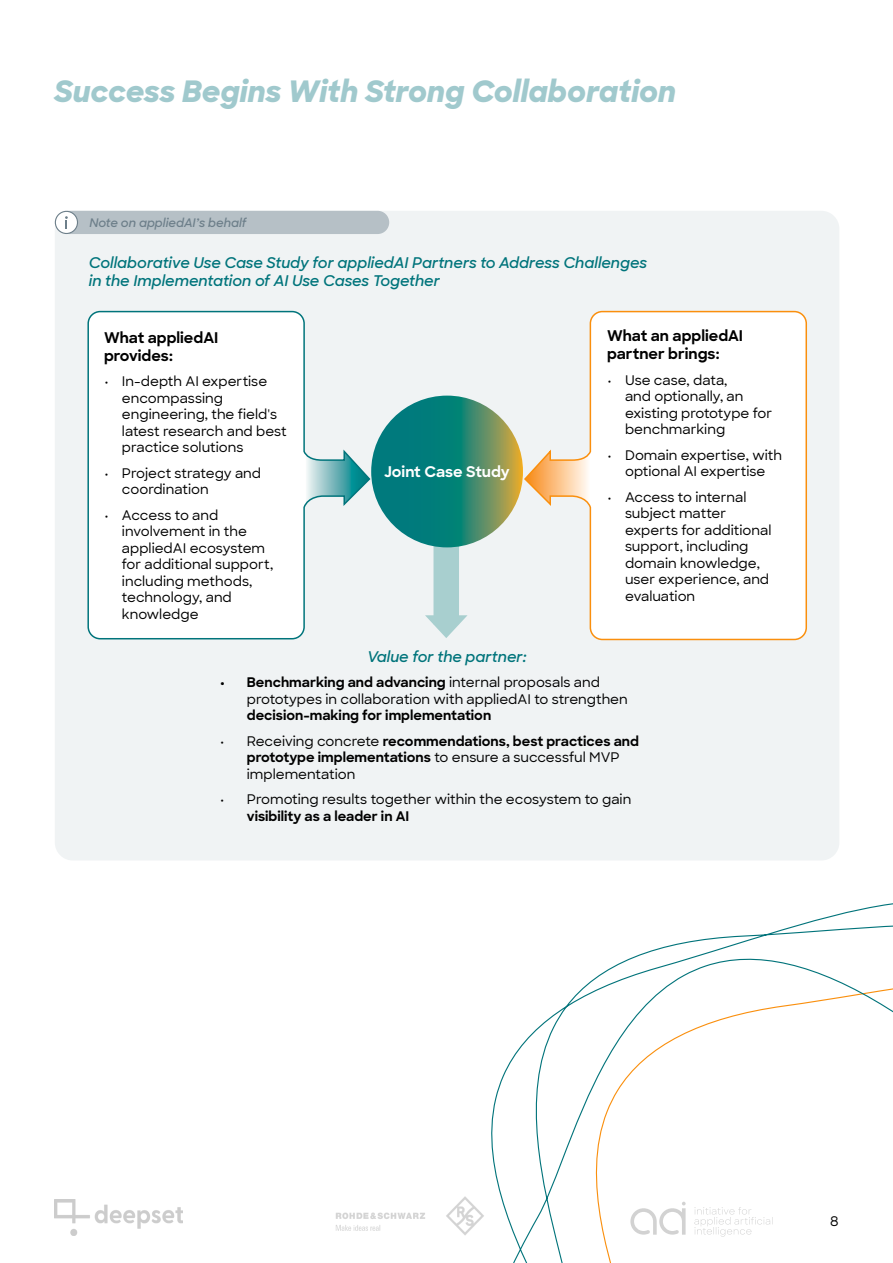
<style>
.page{position:relative;width:893px;height:1263px;background:#fff}
.page>*{position:absolute;margin:0;border:0;box-sizing:border-box;transform-origin:0 0}
.t1{font:italic 800 30px "Sharp Sans";color:#a0c9cd}
.t2{font:italic 600 15px/18px "Sharp Sans";color:#00747b}
.t3{font:700 15px/18px "Sharp Sans";color:#000}
.t4{font:700 15px "Sharp Sans";letter-spacing:-.005em;color:#fff}
.t5{font:500 13.5px/16.5px "Sharp Sans";color:#000}
.t6{font:700 13.5px/16.5px "Sharp Sans";color:#000}
.t7{font:italic 600 12px "Sharp Sans";color:#6d7f8a}
.s1{font-weight:700}
.s2{font-weight:500}
</style>
<div class="page">
<img style="left:54px;top:1200px;width:129px;height:35px">
<img style="left:336px;top:1198px;width:127px;height:35px">
<div style="left:55px;top:211px;width:784px;height:649px;background:#f0f3f4;border-radius:18px"></div>
<div style="left:433px;top:537px;width:26px;height:87px;background:#a8cfcf"></div>
<svg style="left:425px;top:615px;width:42px;height:23px"></svg>
<svg style="left:371px;top:396px;width:152px;height:151px;background:#288571"></svg>
<svg style="left:87px;top:310px;width:284px;height:330px"></svg>
<svg style="left:524px;top:310px;width:283px;height:331px"></svg>
<svg style="left:463px;top:903px;width:430px;height:360px"></svg>
<div style="left:58px;top:211px;width:331px;height:23px;background:#b6c0c6;border-radius:12px"></div>
<div style="left:55px;top:211px;width:22px;height:22px;background:#fff;border-radius:50%"></div>
<div style="left:55px;top:211px;width:23px;height:23px;border:1px solid #6d7f8a;border-radius:50%"></div>
<svg style="left:65px;top:216px;width:3px;height:13px"></svg>
<h1 class="t1" style="left:54px;top:68px;width:624px">Success Begins With Strong Collaboration</h1>
<p class="t7" style="left:90px;top:214px;width:158px">Note on appliedAI’s behalf</p>
<p class="t2" style="left:89px;top:252px;width:560px">Collaborative Use Case Study for appliedAI Partners to Address Challenges in the Implementation of AI Use Cases Together</p>
<p class="t3" style="left:104px;top:328px;width:116px">What appliedAI provides:</p>
<p class="t5" style="left:122px;top:372px;width:166px;text-indent:-18px">• In-depth AI expertise encompassing engineering, the field's latest research and best practice solutions</p>
<p class="t5" style="left:122px;top:464px;width:141px;text-indent:-18px">• Project strategy and coordination</p>
<p class="t5" style="left:122px;top:506px;width:153px;text-indent:-18px">• Access to and involvement in the appliedAI ecosystem for additional support, including methods, technology, and knowledge</p>
<p class="t4" style="left:384px;top:461px;width:127px">Joint Case Study</p>
<p class="t3" style="left:607px;top:326px;width:138px">What an appliedAI partner brings:</p>
<p class="t5" style="left:625px;top:371px;width:149px;text-indent:-18px">• Use case, data,<br>and optionally, an existing prototype for benchmarking</p>
<p class="t5" style="left:607px;top:446px;width:177px;text-align:center">• Domain expertise, with optional AI expertise</p>
<p class="t5" style="left:625px;top:488px;width:148px;text-indent:-18px">• Access to internal subject matter experts for additional support, including domain knowledge, user experience, and evaluation</p>
<p class="t2" style="left:367px;top:647px;width:161px">Value for the partner:</p>
<p class="t5" style="left:247px;top:674px;width:382px;text-indent:-27px"><span class="s1">• Benchmarking and advancing</span> internal proposals and prototypes in collaboration with appliedAI to strengthen</p>
<p class="t6" style="left:247px;top:707px;width:246px">decision-making for implementation</p>
<p class="t6" style="left:247px;top:732px;width:394px;text-indent:-27px"><span class="s2">• Receiving concrete</span> recommendations, best practices and prototype implementations <span class="s2">to ensure a successful MVP implementation</span></p>
<p class="t5" style="left:220px;top:791px;width:413px">• Promoting results together within the ecosystem to gain</p>
<p class="t6" style="left:247px;top:807px;width:164px">visibility as a leader in AI</p>
<p class="t5" style="left:830px;top:1212px;width:10px">8</p>
</div>
